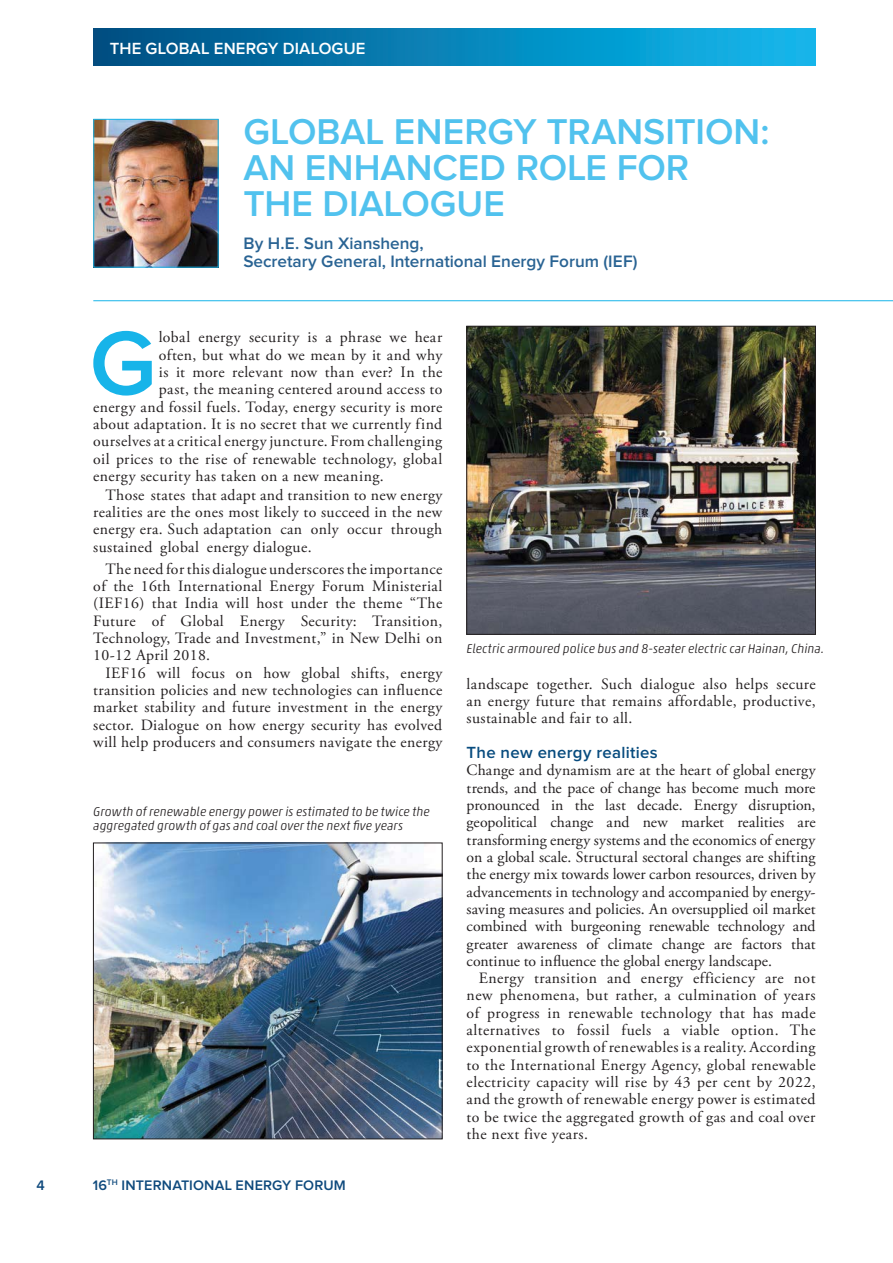
<style>
.page{position:relative;width:893px;height:1263px;background:#fff}
.page>*{position:absolute;margin:0;border:0;box-sizing:border-box;transform-origin:0 0}
.t1{font:600 93.6px "Proxima Nova";color:#17b4e9}
.t2{font:600 37.2px/35.8px "Proxima Nova";color:#51c2ee}
.t3{font:600 17.1px/18.6px "Proxima Nova";color:#296393}
.t4{font:600 16.8px "Proxima Nova";letter-spacing:.005em;color:#fff}
.t5{font:600 16.8px "Proxima Nova";letter-spacing:.02em;color:#074b7e}
.t6{font:15.75px/17.2px "Adobe Garamond Pro";letter-spacing:.025em;color:#231f20;text-align:justify}
.t7{font:600 14.25px "Proxima Nova";letter-spacing:.01em;color:#0f4a7d}
.t8{font:italic 300 12.9px/14.1px "Akko Rounded Pro";color:#231f20}
</style>
<div class="page">
<div style="left:93px;top:29px;width:722px;height:36px;background:linear-gradient(to right,#004e82,#10baef)"></div>
<img style="left:96px;top:121px;width:120px;height:144px">
<img style="left:469px;top:328px;width:344px;height:304px">
<div style="left:467px;top:326px;width:348px;height:308px;border:1px solid #231f20"></div>
<img style="left:95px;top:845px;width:345px;height:292px">
<div style="left:93px;top:843px;width:349px;height:296px;border:1px solid #231f20"></div>
<hr style="left:93px;top:300px;width:800px;height:1px;background:#17b4e9">
<p class="t4" style="left:110px;top:43px;width:257px">THE GLOBAL ENERGY DIALOGUE</p>
<h2 class="t2" style="left:243px;top:117px;width:527px">GLOBAL ENERGY TRANSITION:<br>AN ENHANCED ROLE FOR<br>THE DIALOGUE</h2>
<p class="t3" style="left:243px;top:235px;width:396px">By H.E. Sun Xiansheng,<br>Secretary General, International Energy Forum (IEF)</p>
<h1 class="t1" style="left:89px;top:333px;width:69px">G</h1>
<p class="t6" style="left:159px;top:330px;width:285px">lobal energy security is a phrase we hear</p>
<p class="t6" style="left:159px;top:347px;width:285px">often, but what do we mean by it and why</p>
<p class="t6" style="left:159px;top:365px;width:285px">is it more relevant now than ever? In the</p>
<p class="t6" style="left:159px;top:382px;width:285px">past, the meaning centered around access to</p>
<p class="t6" style="left:93px;top:399px;width:350px">energy and fossil fuels. Today, energy security is more</p>
<p class="t6" style="left:93px;top:417px;width:350px">about adaptation. It is no secret that we currently find</p>
<p class="t6" style="left:93px;top:434px;width:350px">ourselves at a critical energy juncture. From challenging</p>
<p class="t6" style="left:93px;top:451px;width:350px">oil prices to the rise of renewable technology, global</p>
<p class="t6" style="left:93px;top:469px;width:292px">energy security has taken on a new meaning.</p>
<p class="t6" style="left:93px;top:487px;width:350px;text-indent:12px">Those states that adapt and transition to new energy realities are the ones most likely to succeed in the new energy era. Such adaptation can only occur through sustained global energy dialogue.</p>
<p class="t6" style="left:93px;top:561px;width:350px;text-indent:12px">The need for this dialogue underscores the importance of the 16th International Energy Forum Ministerial (IEF16) that India will host under the theme “The Future of Global Energy Security: Transition, Technology, Trade and Investment,” in New Delhi on 10-12 April 2018.</p>
<p class="t6" style="left:93px;top:665px;width:350px;text-indent:12px">IEF16 will focus on how global shifts, energy transition policies and new technologies can influence market stability and future investment in the energy sector. Dialogue on how energy security has evolved will help producers and consumers navigate the energy</p>
<p class="t6" style="left:467px;top:676px;width:350px">landscape together. Such dialogue also helps secure an energy future that remains affordable, productive, sustainable and fair to all.</p>
<p class="t8" style="left:467px;top:643px;width:359px">Electric armoured police bus and 8-seater electric car Hainan, China.</p>
<p class="t5" style="left:467px;top:747px;width:193px">The new energy realities</p>
<p class="t6" style="left:467px;top:763px;width:350px">Change and dynamism are at the heart of global energy trends, and the pace of change has become much more pronounced in the last decade. Energy disruption, geopolitical change and new market realities are transforming energy systems and the economics of energy on a global scale. Structural sectoral changes are shifting the energy mix towards lower carbon resources, driven by advancements in technology and accompanied by energy&shy;saving measures and policies. An oversupplied oil market combined with burgeoning renewable technology and greater awareness of climate change are factors that continue to influence the global energy landscape.</p>
<p class="t6" style="left:467px;top:971px;width:350px;text-indent:12px">Energy transition and energy efficiency are not new phenomena, but rather, a culmination of years of progress in renewable technology that has made alternatives to fossil fuels a viable option. The exponential growth of renewables is a reality. According to the International Energy Agency, global renewable electricity capacity will rise by 43 per cent by 2022, and the growth of renewable energy power is estimated to be twice the aggregated growth of gas and coal over the next five years.</p>
<p class="t8" style="left:93px;top:805px;width:338px">Growth of renewable energy power is estimated to be twice the aggregated growth of gas and coal over the next five years</p>
<p class="t7" style="left:37px;top:1181px;width:10px">4</p>
<p class="t7" style="left:93px;top:1181px;width:255px">16<sup>TH</sup> INTERNATIONAL ENERGY FORUM</p>
</div>
